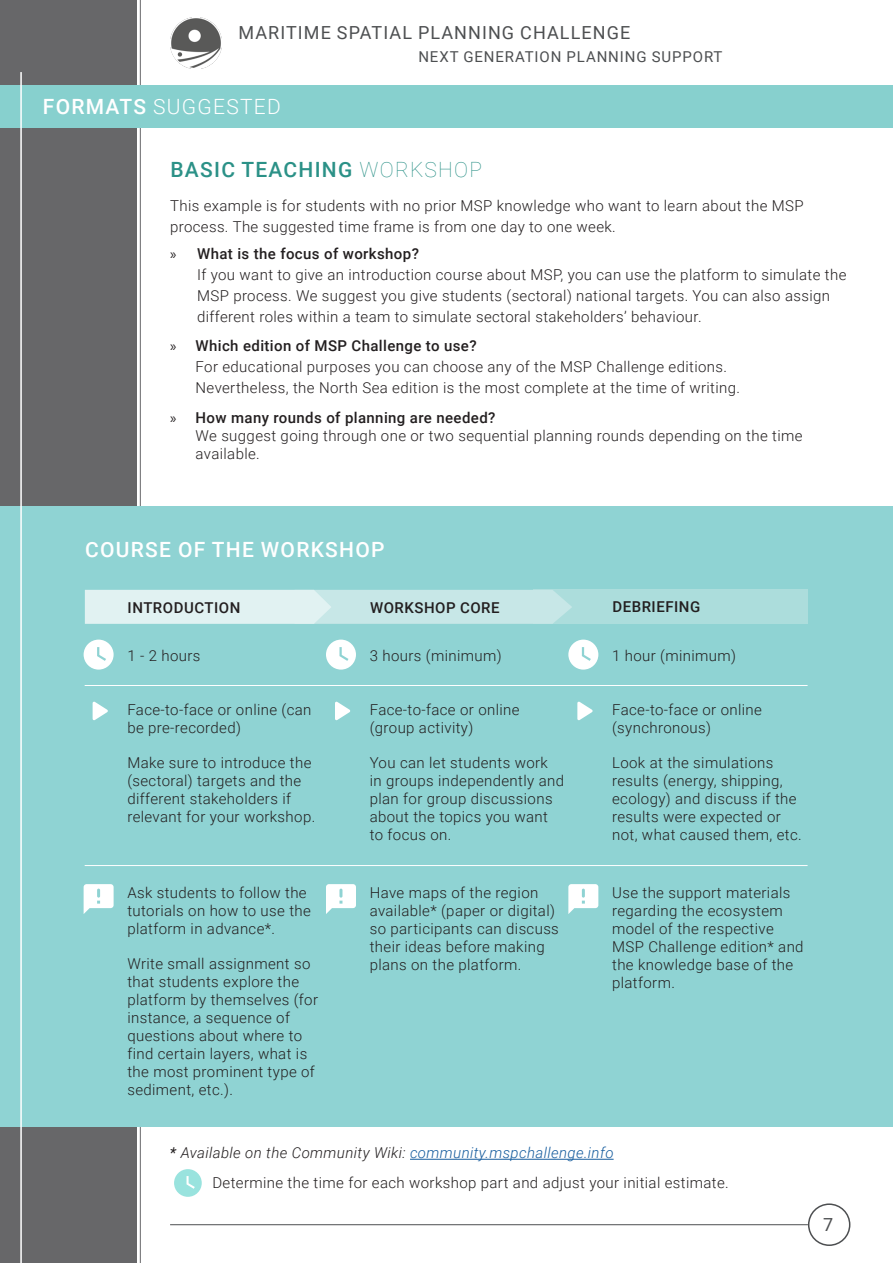
<style>
.page{position:relative;width:893px;height:1263px;background:#fff}
.page>*{position:absolute;margin:0;border:0;box-sizing:border-box;transform-origin:0 0}
.t1{font:500 21px "Roboto";letter-spacing:.06em;color:#2b9187}
.t2{font:500 21px "Roboto";letter-spacing:.06em;color:#fff}
.t3{font:300 21px "Roboto";letter-spacing:.06em;color:#fff}
.t4{font:18px "Roboto";letter-spacing:.06em;color:#4d4f51}
.Alineastijl_opsommin{font:300 15px/18px "Roboto";letter-spacing:.025em;color:#231f20}
.body_tekst{font:300 15px/21px "Roboto";letter-spacing:.025em;color:#231f20}
.body_tekst-2{font:italic 300 15px "Roboto";letter-spacing:.025em;color:#231f20}
.t5{font:500 15px "Roboto";letter-spacing:.035em;color:#231f20}
.t6{font:15px "Roboto";letter-spacing:.06em;color:#4d4f51}
.s1{font-weight:500}
.s2{font-weight:100}
.s3{font-family:"Myriad Pro";font-weight:400}
.s4{font-weight:400}
.s5{color:#175d9e}
</style>
<div class="page">
<hr style="left:140px;top:0;width:1px;height:1263px;background:#676769">
<div style="left:0;top:0;width:136px;height:1263px;background:#676769"></div>
<img style="left:170px;top:17px;width:51px;height:51px">
<div style="left:0;top:506px;width:893px;height:621px;background:#8fd3d3"></div>
<div style="left:533px;top:590px;width:275px;height:34px;background:#acdddc"></div>
<svg style="left:85px;top:590px;width:487px;height:34px;background:#d2ecec"></svg>
<div style="left:0;top:85px;width:893px;height:43px;background:#87d0ce"></div>
<hr style="left:85px;top:685px;width:722px;height:1px;background:#fff">
<svg style="left:84px;top:640px;width:30px;height:30px"></svg>
<svg style="left:326px;top:640px;width:30px;height:30px"></svg>
<svg style="left:568px;top:640px;width:30px;height:30px"></svg>
<svg style="left:93px;top:701px;width:15px;height:20px"></svg>
<svg style="left:335px;top:701px;width:15px;height:20px"></svg>
<svg style="left:577px;top:701px;width:16px;height:20px"></svg>
<hr style="left:85px;top:865px;width:722px;height:1px;background:#fff">
<svg style="left:84px;top:884px;width:30px;height:30px"></svg>
<svg style="left:326px;top:884px;width:30px;height:30px"></svg>
<svg style="left:568px;top:884px;width:30px;height:30px"></svg>
<hr style="left:410px;top:1159px;width:204px;height:1px;background:#175d9e">
<svg style="left:174px;top:1169px;width:28px;height:28px"></svg>
<div style="left:808px;top:1203px;width:42px;height:43px;border:2px solid #4d4f51;border-radius:50%"></div>
<hr style="left:20px;top:72px;width:2px;height:1191px;background:#fff">
<hr style="left:170px;top:1224px;width:638px;height:1px;background:#4d4f51">
<p class="t4" style="left:238px;top:20px;width:393px">MARITIME SPATIAL PLANNING CHALLENGE</p>
<p class="t6" style="left:418px;top:46px;width:306px">NEXT GENERATION PLANNING SUPPORT</p>
<p class="t3" style="left:43px;top:92px;width:239px"><span class="s1">FORMATS</span> SUGGESTED</p>
<p class="t1" style="left:170px;top:155px;width:313px">BASIC TEACHING <span class="s2">WORKSHOP</span></p>
<p class="body_tekst" style="left:170px;top:195px;width:635px">This example is for students with no prior MSP knowledge who want to learn about the MSP process. The suggested time frame is from one day to one week.</p>
<p class="Alineastijl_opsommin" style="left:197px;top:242px;width:651px;line-height:21px;text-indent:-27px"><span class="s3">»</span> <span class="s1">What is the focus of workshop?<br></span>If you want to give an introduction course about MSP, you can use the platform to simulate the MSP process. We suggest you give students (sectoral) national targets. You can also assign different roles within a team to simulate sectoral stakeholders’ behaviour.</p>
<p class="Alineastijl_opsommin" style="left:196px;top:335px;width:546px;line-height:21px;text-indent:-26px"><span class="s3">»</span> <span class="s1">Which edition of MSP Challenge to use?<br></span>For educational purposes you can choose any of the MSP Challenge editions.<br>Nevertheless, the North Sea edition is the most complete at the time of writing.</p>
<p class="Alineastijl_opsommin" style="left:196px;top:408px;width:608px;text-indent:-26px"><span class="s3">»</span> <span class="s1">How many rounds of planning are needed?<br></span>We suggest going through one or two sequential planning rounds depending on the time available.</p>
<p class="t2" style="left:85px;top:535px;width:301px">COURSE OF THE WORKSHOP</p>
<p class="t5" style="left:128px;top:597px;width:114px">INTRODUCTION</p>
<p class="t5" style="left:370px;top:597px;width:131px">WORKSHOP CORE</p>
<p class="t5" style="left:612px;top:597px;width:89px">DEBRIEFING</p>
<p class="Alineastijl_opsommin" style="left:127px;top:646px;width:75px">1 - 2 hours</p>
<p class="Alineastijl_opsommin" style="left:370px;top:646px;width:133px">3 hours (minimum)</p>
<p class="Alineastijl_opsommin" style="left:612px;top:646px;width:125px">1 hour (minimum)</p>
<p class="Alineastijl_opsommin" style="left:127px;top:700px;width:186px">Face-to-face or online (can be pre-recorded)</p>
<p class="Alineastijl_opsommin" style="left:127px;top:753px;width:189px">Make sure to introduce the (sectoral) targets and the different stakeholders if relevant for your workshop.</p>
<p class="Alineastijl_opsommin" style="left:127px;top:883px;width:185px">Ask students to follow the tutorials on how to use the platform in advance*.</p>
<p class="Alineastijl_opsommin" style="left:127px;top:954px;width:192px">Write small assignment so that students explore the platform by themselves (for instance, a sequence of questions about where to find certain layers, what is the most prominent type of sediment, etc.).</p>
<p class="Alineastijl_opsommin" style="left:370px;top:700px;width:151px">Face-to-face or online (group activity)</p>
<p class="Alineastijl_opsommin" style="left:370px;top:753px;width:196px">You can let students work<br>in groups independently and plan for group discussions about the topics you want to focus on.</p>
<p class="Alineastijl_opsommin" style="left:612px;top:700px;width:151px">Face-to-face or online (synchronous)</p>
<p class="Alineastijl_opsommin" style="left:612px;top:753px;width:191px">Look at the simulations results (energy, shipping, ecology) and discuss if the results were expected or not, what caused them, etc.</p>
<p class="Alineastijl_opsommin" style="left:370px;top:883px;width:191px">Have maps of the region available* (paper or digital) so participants can discuss their ideas before making plans on the platform.</p>
<p class="Alineastijl_opsommin" style="left:612px;top:883px;width:193px">Use the support materials regarding the ecosystem model of the respective<br>MSP Challenge edition* and the knowledge base of the platform.</p>
<p class="body_tekst-2" style="left:170px;top:1142px;width:445px"><span class="s4">*</span> Available on the Community Wiki: <span class="s5">community.mspchallenge.info</span></p>
<p class="body_tekst" style="left:212px;top:1171px;width:518px">Determine the time for each workshop part and adjust your initial estimate.</p>
<p class="t4" style="left:823px;top:1212px;width:12px">7</p>
</div>
